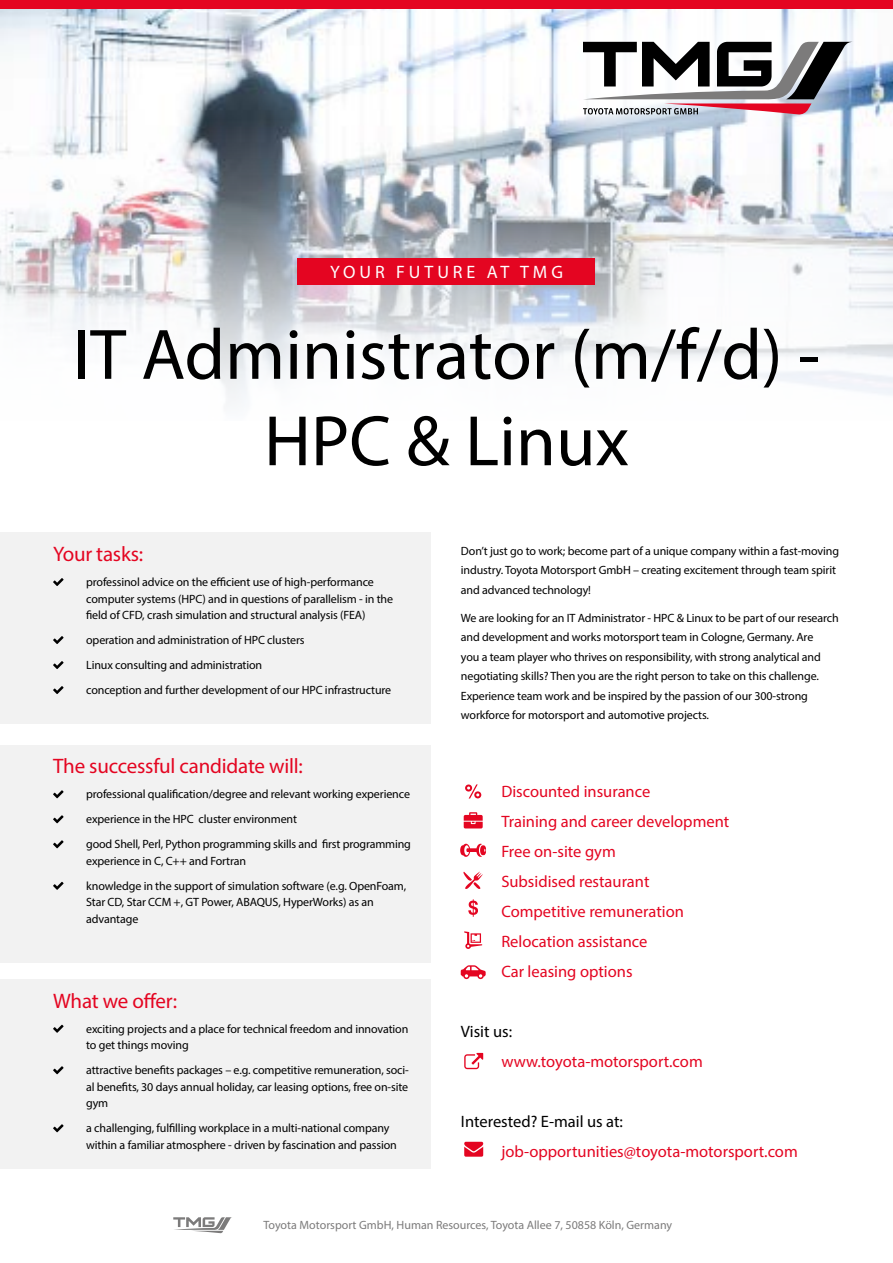
<style>
.page{position:relative;width:893px;height:1263px;background:#fff}
.page>*{position:absolute;margin:0;border:0;box-sizing:border-box;transform-origin:0 0}
.t1{font:72px/86.4px "Myriad Pro";color:#000;text-align:center}
.t2{font:21px "Myriad Pro";letter-spacing:-.01em;color:#e40521}
.t3{font:18px "Myriad Pro";letter-spacing:.22em;color:#fff}
.t4{font:16.5px/30px "Myriad Pro";color:#e40521}
.t5{font:16.5px "Myriad Pro";color:#000}
.t6{font:12px/16.5px "Myriad Pro";letter-spacing:-.01em;color:#000}
.t7{font:12px "Myriad Pro";color:#7c7b7b}
</style>
<div class="page">
<img style="left:0;top:9px;width:528px;height:110px">
<svg style="left:0;top:119px;width:893px;height:78px"></svg>
<svg style="left:0;top:197px;width:893px;height:207px;fill:#f4f5f8"></svg>
<div style="left:0;top:745px;width:430px;height:217px;background:#f2f2f2"></div>
<svg style="left:53px;top:790px;width:11px;height:8px"></svg>
<svg style="left:53px;top:815px;width:11px;height:8px"></svg>
<svg style="left:53px;top:840px;width:11px;height:8px"></svg>
<svg style="left:53px;top:882px;width:11px;height:8px"></svg>
<div style="left:0;top:533px;width:430px;height:191px;background:#f2f2f2"></div>
<svg style="left:53px;top:578px;width:11px;height:8px"></svg>
<svg style="left:53px;top:636px;width:11px;height:8px"></svg>
<svg style="left:53px;top:661px;width:11px;height:8px"></svg>
<svg style="left:53px;top:686px;width:11px;height:8px"></svg>
<div style="left:0;top:979px;width:430px;height:190px;background:#f2f2f2"></div>
<svg style="left:53px;top:1025px;width:11px;height:8px"></svg>
<svg style="left:53px;top:1066px;width:11px;height:8px"></svg>
<svg style="left:53px;top:1124px;width:11px;height:8px"></svg>
<div style="left:528px;top:0;width:365px;height:170px;background:#fff;opacity:.75"></div>
<svg style="left:583px;top:42px;width:271px;height:73px"></svg>
<div style="left:0;top:0;width:893px;height:9px;background:#e40521"></div>
<div style="left:298px;top:258px;width:297px;height:27px;background:#e40521"></div>
<svg style="left:173px;top:1217px;width:59px;height:16px"></svg>
<svg style="left:464px;top:1142px;width:19px;height:15px"></svg>
<svg style="left:465px;top:784px;width:16px;height:14px"></svg>
<svg style="left:464px;top:812px;width:19px;height:16px"></svg>
<svg style="left:468px;top:899px;width:10px;height:18px"></svg>
<svg style="left:461px;top:965px;width:25px;height:14px"></svg>
<svg style="left:460px;top:844px;width:26px;height:13px"></svg>
<svg style="left:463px;top:871px;width:20px;height:18px"></svg>
<svg style="left:464px;top:931px;width:18px;height:18px"></svg>
<svg style="left:464px;top:1053px;width:19px;height:16px"></svg>
<h3 class="t3" style="left:330px;top:261px;width:234px">YOUR FUTURE AT TMG</h3>
<h1 class="t1" style="left:73px;top:310px;width:748px">IT Administrator (m/f/d) -<br>HPC &amp; Linux</h1>
<h2 class="t2" style="left:53px;top:541px;width:91px">Your tasks:</h2>
<p class="t6" style="left:86px;top:574px;width:308px">professinol advice on the efficient use of high-performance computer systems (HPC) and in questions of parallelism - in the field of CFD, crash simulation and structural analysis (FEA)</p>
<p class="t6" style="left:86px;top:627px;width:307px;line-height:25px">operation and administration of HPC clusters<br>Linux consulting and administration<br>conception and further development of our HPC infrastructure</p>
<h2 class="t2" style="left:53px;top:753px;width:251px">The successful candidate will:</h2>
<p class="t6" style="left:86px;top:782px;width:326px;line-height:25px">professional qualification/degree and relevant working experience experience in the HPC cluster environment<br>good Shell, Perl, Python programming skills and first programming</p>
<p class="t6" style="left:86px;top:848px;width:322px;line-height:25px">experience in C, C++ and Fortran<br>knowledge in the support of simulation software (e.g. OpenFoam,</p>
<p class="t6" style="left:86px;top:894px;width:289px">Star CD, Star CCM +, GT Power, ABAQUS, HyperWorks) as an advantage</p>
<h2 class="t2" style="left:53px;top:988px;width:125px">What we offer:</h2>
<p class="t6" style="left:86px;top:1020px;width:324px">exciting projects and a place for technical freedom and innovation to get things moving</p>
<p class="t6" style="left:86px;top:1062px;width:324px;text-align:justify">attractive benefits packages – e.g. competitive remuneration, soci&shy;al benefits, 30 days annual holiday, car leasing options, free on-site gym</p>
<p class="t6" style="left:86px;top:1120px;width:312px">a challenging, fulfilling workplace in a multi-national company within a familiar atmosphere - driven by fascination and passion</p>
<p class="t6" style="left:461px;top:541px;width:380px;line-height:19.5px">Don’t just go to work; become part of a unique company within a fast-moving industry. Toyota Motorsport GmbH – creating excitement through team spirit and advanced technology!</p>
<p class="t6" style="left:461px;top:608px;width:379px;line-height:19.5px">We are looking for an IT Administrator - HPC &amp; Linux to be part of our research and development and works motorsport team in Cologne, Germany. Are<br>you a team player who thrives on responsibility, with strong analytical and negotiating skills? Then you are the right person to take on this challenge.<br>Experience team work and be inspired by the passion of our 300-strong workforce for motorsport and automotive projects.</p>
<h3 class="t4" style="left:501px;top:776px;width:229px">Discounted insurance<br>Training and career development<br>Free on-site gym<br>Subsidised restaurant<br>Competitive remuneration<br>Relocation assistance<br>Car leasing options</h3>
<h3 class="t5" style="left:461px;top:1021px;width:53px">Visit us:</h3>
<h3 class="t4" style="left:501px;top:1046px;width:203px">www.toyota-motorsport.com</h3>
<h3 class="t5" style="left:461px;top:1111px;width:164px">Interested? E-mail us at:</h3>
<h3 class="t4" style="left:501px;top:1136px;width:298px">job-opportunities@toyota-motorsport.com</h3>
<p class="t7" style="left:263px;top:1218px;width:410px">Toyota Motorsport GmbH, Human Resources, Toyota Allee 7, 50858 Köln, Germany</p>
</div>
